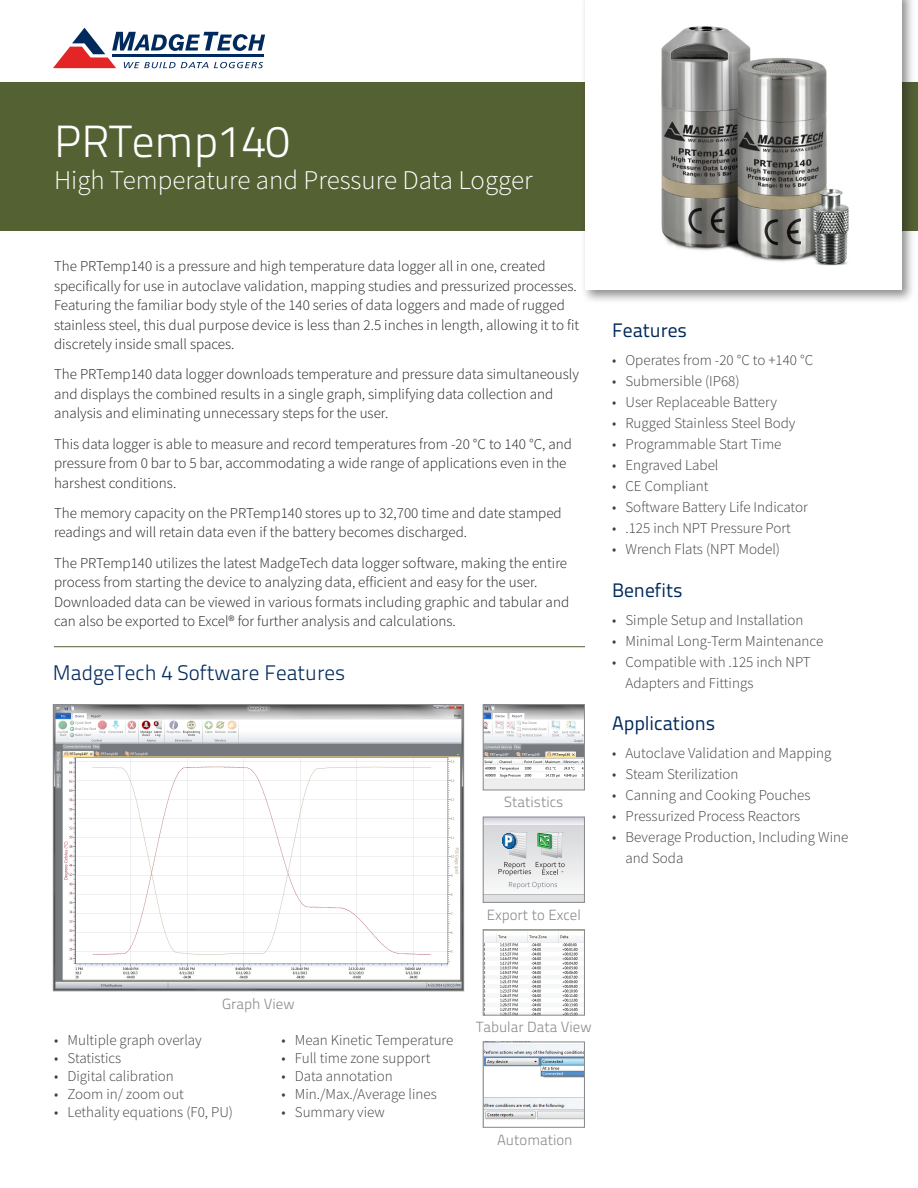
<style>
.page{position:relative;width:918px;height:1188px;background:#fff}
.page>*{position:absolute;margin:0;border:0;box-sizing:border-box;transform-origin:0 0}
.t1{font:300 45px "Titillium Text 22 L";color:#fff}
.t2{font:300 27px "Source Sans Pro";color:#fff}
.t3{font:300 21px "Titillium Text 22 L";color:#00295c}
.t4{font:19.5px "Titillium Text 22 L";color:#00295c}
.t5{font:300 15px/19.5px "Source Sans Pro";color:#231f20}
.t6{font:300 15px/21px "Source Sans Pro";color:#3e3e3f}
.t7{font:300 14.7px "Titillium Text 22 L";color:#898b8e}
</style>
<div class="page">
<div style="left:0;top:82px;width:918px;height:149px;background:#546133"></div>
<div style="left:581px;top:0;width:335px;height:304px;background:#231f20;opacity:.5"></div>
<div style="left:585px;top:0;width:317px;height:289px;background:#fff"></div>
<svg style="left:53px;top:28px;width:212px;height:40px"></svg>
<hr style="left:112px;top:54px;width:152px;height:3px;background:#00295c">
<img style="left:485px;top:706px;width:98px;height:82px">
<div style="left:483px;top:704px;width:102px;height:86px;border:1px solid #898b8e"></div>
<img style="left:485px;top:931px;width:98px;height:83px">
<div style="left:483px;top:929px;width:102px;height:87px;border:1px solid #898b8e"></div>
<img style="left:485px;top:1043px;width:98px;height:77px">
<div style="left:483px;top:1041px;width:102px;height:87px;border:1px solid #898b8e"></div>
<svg style="left:485px;top:824px;width:98px;height:63px"></svg>
<hr style="left:483px;top:825px;width:101px;height:1px;background:#b8b9bc">
<hr style="left:483px;top:894px;width:101px;height:1px;background:#b8b9bc">
<div style="left:483px;top:895px;width:101px;height:7px;background:#e0e1e3"></div>
<div style="left:483px;top:817px;width:101px;height:7px;background:#e1dee8"></div>
<div style="left:483px;top:817px;width:102px;height:86px;border:1px solid #898b8e"></div>
<svg style="left:509px;top:882px;width:48px;height:7px"></svg>
<hr style="left:54px;top:646px;width:531px;height:1px;background:#546133">
<img style="left:55px;top:706px;width:407px;height:283px">
<div style="left:53px;top:704px;width:411px;height:287px;border:1px solid #898b8e"></div>
<img style="left:661px;top:26px;width:188px;height:240px">
<svg style="left:499px;top:832px;width:66px;height:44px"></svg>
<h1 class="t1" style="left:54px;top:108px;width:237px">PRTemp140</h1>
<h2 class="t2" style="left:54px;top:164px;width:480px">High Temperature and Pressure Data Logger</h2>
<p class="t5" style="left:54px;top:256px;width:527px">The PRTemp140 is a pressure and high temperature data logger all in one, created specifically for use in autoclave validation, mapping studies and pressurized processes.<br>Featuring the familiar body style of the 140 series of data loggers and made of rugged stainless steel, this dual purpose device is less than 2.5 inches in length, allowing it to fit discretely inside small spaces.</p>
<p class="t5" style="left:54px;top:365px;width:527px">The PRTemp140 data logger downloads temperature and pressure data simultaneously and displays the combined results in a single graph, simplifying data collection and analysis and eliminating unnecessary steps for the user.</p>
<p class="t5" style="left:54px;top:434px;width:520px">This data logger is able to measure and record temperatures from -20 °C to 140 °C, and pressure from 0 bar to 5 bar, accommodating a wide range of applications even in the harshest conditions.</p>
<p class="t5" style="left:54px;top:503px;width:509px">The memory capacity on the PRTemp140 stores up to 32,700 time and date stamped readings and will retain data even if the battery becomes discharged.</p>
<p class="t5" style="left:54px;top:553px;width:517px">The PRTemp140 utilizes the latest MadgeTech data logger software, making the entire process from starting the device to analyzing data, efficient and easy for the user.<br>Downloaded data can be viewed in various formats including graphic and tabular and can also be exported to Excel® for further analysis and calculations.</p>
<h3 class="t3" style="left:53px;top:658px;width:294px">MadgeTech 4 Software Features</h3>
<p class="t7" style="left:504px;top:791px;width:61px">Statistics</p>
<p class="t7" style="left:487px;top:904px;width:96px">Export to Excel</p>
<h3 class="t4" style="left:612px;top:316px;width:77px">Features</h3>
<p class="t6" style="left:612px;top:350px;width:203px">• Operates from -20 °C to +140 °C</p>
<p class="t6" style="left:612px;top:371px;width:129px">• Submersible (IP68)</p>
<p class="t6" style="left:612px;top:392px;width:167px">• User Replaceable Battery</p>
<p class="t6" style="left:612px;top:413px;width:185px">• Rugged Stainless Steel Body</p>
<p class="t6" style="left:612px;top:434px;width:171px">• Programmable Start Time</p>
<p class="t6" style="left:612px;top:455px;width:108px">• Engraved Label</p>
<p class="t6" style="left:612px;top:476px;width:98px">• CE Compliant</p>
<p class="t6" style="left:612px;top:497px;width:197px">• Software Battery Life Indicator</p>
<p class="t6" style="left:612px;top:518px;width:180px">• .125 inch NPT Pressure Port</p>
<p class="t6" style="left:612px;top:539px;width:170px">• Wrench Flats (NPT Model)</p>
<h3 class="t4" style="left:612px;top:576px;width:72px">Benefits</h3>
<p class="t6" style="left:612px;top:609px;width:193px">• Simple Setup and Installation</p>
<p class="t6" style="left:612px;top:630px;width:213px">• Minimal Long-Term Maintenance</p>
<p class="t6" style="left:626px;top:651px;width:187px;text-indent:-14px">• Compatible with .125 inch NPT<br>Adapters and Fittings</p>
<h3 class="t4" style="left:612px;top:709px;width:105px">Applications</h3>
<p class="t6" style="left:612px;top:743px;width:221px">• Autoclave Validation and Mapping</p>
<p class="t6" style="left:612px;top:764px;width:128px">• Steam Sterilization</p>
<p class="t6" style="left:612px;top:785px;width:200px">• Canning and Cooking Pouches</p>
<p class="t6" style="left:612px;top:806px;width:190px">• Pressurized Process Reactors</p>
<p class="t6" style="left:626px;top:827px;width:224px;text-indent:-14px">• Beverage Production, Including Wine and Soda</p>
<p class="t7" style="left:222px;top:993px;width:74px">Graph View</p>
<p class="t6" style="left:54px;top:1030px;width:149px">• Multiple graph overlay</p>
<p class="t6" style="left:54px;top:1048px;width:69px">• Statistics</p>
<p class="t6" style="left:54px;top:1066px;width:121px">• Digital calibration</p>
<p class="t6" style="left:54px;top:1084px;width:131px">• Zoom in/ zoom out</p>
<p class="t6" style="left:54px;top:1102px;width:181px">• Lethality equations (F0, PU)</p>
<p class="t6" style="left:281px;top:1030px;width:174px">• Mean Kinetic Temperature</p>
<p class="t6" style="left:281px;top:1048px;width:150px">• Full time zone support</p>
<p class="t6" style="left:281px;top:1066px;width:113px">• Data annotation</p>
<p class="t6" style="left:281px;top:1084px;width:157px">• Min./Max./Average lines</p>
<p class="t6" style="left:281px;top:1102px;width:105px">• Summary view</p>
<p class="t7" style="left:476px;top:1016px;width:117px">Tabular Data View</p>
<p class="t7" style="left:497px;top:1129px;width:77px">Automation</p>
</div>
